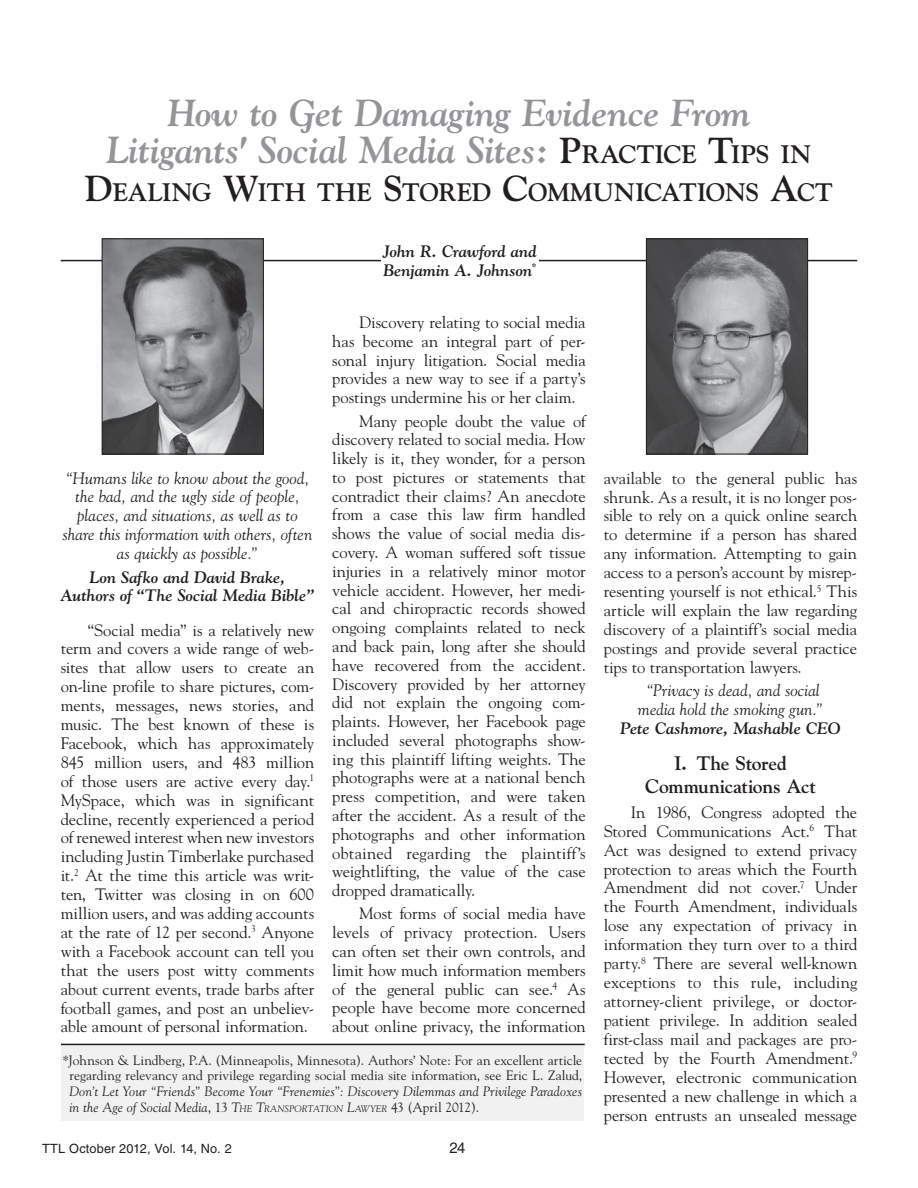
<style>
.page{position:relative;width:918px;height:1188px;background:#fff}
.page>*{position:absolute;margin:0;border:0;box-sizing:border-box;transform-origin:0 0}
.t1{font:italic 700 37.5px/37.5px "Goudy";letter-spacing:-.01em;color:#939598;text-align:center}
.t2{font:700 25.2px "Goudy";letter-spacing:-.015em;color:#231f20}
.t3{font:700 19.5px/22.6px "Goudy";letter-spacing:-.015em;color:#231f20;text-align:center}
.t4{font:16.5px/18.9px "Goudy";letter-spacing:-.005em;color:#231f20;text-align:justify}
.t5{font:italic 16.5px/18.9px "Goudy";letter-spacing:.005em;color:#231f20;text-align:center}
.t6{font:italic 700 16.5px/18.9px "Goudy";color:#231f20;text-align:center}
.t7{font:15px "Helvetica";color:#231f20}
.t8{font:13.5px/15.8px "Goudy";color:#231f20;text-align:center}
.t9{font:italic 13.5px/15.8px "Goudy";letter-spacing:.015em;color:#231f20}
.t10{font:12.75px "Helvetica";letter-spacing:.01em;color:#231f20}
.s1{font-style:normal;font-size:36px;color:#231f20}
.s2{font-style:normal;font-size:25.2px;color:#231f20}
.s3{font-size:36px}
.s4{font-style:normal}
.s5{font-style:inherit}
.s6{font-size:9.45px}
</style>
<div class="page">
<div style="left:61px;top:1045px;width:523px;height:76px;background:#f1f1f2"></div>
<hr style="left:61px;top:1044px;width:524px;height:1px;background:#231f20">
<hr style="left:61px;top:260px;width:796px;height:1px;background:#231f20">
<div style="left:381px;top:243px;width:158px;height:48px;background:#fff"></div>
<img style="left:104px;top:240px;width:158px;height:212px">
<div style="left:102px;top:238px;width:162px;height:216px;border:1px solid #231f20"></div>
<img style="left:648px;top:240px;width:158px;height:212px">
<div style="left:646px;top:238px;width:162px;height:216px;border:1px solid #231f20"></div>
<h1 class="t1" style="left:106px;top:97px;width:707px">How to Get Damaging Evidence From<br>Litigants' Social Media Sites: <span class="s1">P</span><span class="s2">RACTICE</span> <span class="s1">T</span><span class="s2">IPS IN</span></h1>
<h2 class="t2" style="left:85px;top:183px;width:750px"><span class="s3">D</span>EALING <span class="s3">W</span>ITH THE <span class="s3">S</span>TORED <span class="s3">C</span>OMMUNICATIONS <span class="s3">A</span>CT</h2>
<p class="t5" style="left:63px;top:470px;width:251px">“Humans like to know about the good, the bad, and the ugly side of people, places, and situations, as well as to share this information with others, often as quickly as possible.”</p>
<p class="t6" style="left:61px;top:569px;width:255px">Lon Safko and David Brake,<br>Authors of “The Social Media Bible”</p>
<p class="t4" style="left:61px;top:622px;width:255px;text-indent:27px">“Social media” is a relatively new term and covers a wide range of web&shy;sites that allow users to create an on-line profile to share pictures, com&shy;ments, messages, news stories, and music. The best known of these is Facebook, which has approximately 845 million users, and 483 million of those users are active every day.<sup>1<br></sup>MySpace, which was in significant decline, recently experienced a period of renewed interest when new investors including Justin Timberlake purchased it.<sup>2</sup> At the time this article was writ&shy;ten, Twitter was closing in on 600 million users, and was adding accounts at the rate of 12 per second.<sup>3</sup> Anyone with a Facebook account can tell you that the users post witty comments about current events, trade barbs after football games, and post an unbeliev&shy;able amount of personal information.</p>
<p class="t6" style="left:383px;top:243px;width:156px;text-align:left">John R. Crawford and<br>Benjamin A. Johnson<sup>*</sup></p>
<p class="t4" style="left:332px;top:314px;width:255px;text-indent:27px">Discovery relating to social media has become an integral part of per&shy;sonal injury litigation. Social media provides a new way to see if a party’s postings undermine his or her claim.</p>
<p class="t4" style="left:332px;top:413px;width:255px;text-indent:27px">Many people doubt the value of discovery related to social media. How likely is it, they wonder, for a person to post pictures or statements that contradict their claims? An anecdote from a case this law firm handled shows the value of social media dis&shy;covery. A woman suffered soft tissue injuries in a relatively minor motor vehicle accident. However, her medi&shy;cal and chiropractic records showed ongoing complaints related to neck and back pain, long after she should have recovered from the accident.<br>Discovery provided by her attorney did not explain the ongoing com&shy;plaints. However, her Facebook page included several photographs show&shy;ing this plaintiff lifting weights. The photographs were at a national bench press competition, and were taken after the accident. As a result of the photographs and other information obtained regarding the plaintiff’s weightlifting, the value of the case dropped dramatically.</p>
<p class="t4" style="left:332px;top:906px;width:255px;text-indent:27px">Most forms of social media have levels of privacy protection. Users can often set their own controls, and limit how much information members of the general public can see.<sup>4</sup> As people have become more concerned about online privacy, the information</p>
<p class="t8" style="left:62px;top:1053px;width:521px">*Johnson &amp; Lindberg, P.A. (Minneapolis, Minnesota). Authors’ Note: For an excellent article regarding relevancy and privilege regarding social media site information, see Eric L. Zalud,</p>
<p class="t9" style="left:70px;top:1085px;width:514px">Don’t Let Your “Friends” Become Your “Frenemies”: Discovery Dilemmas and Privilege Paradoxes in the Age of Social Media<span class="s4">, 13</span> <span class="s5">T</span><span class="s6">HE</span> <span class="s5">T</span><span class="s6">RANSPORTATION</span> <span class="s5">L</span><span class="s6">AWYER</span> <span class="s4">43 (April 2012).</span></p>
<p class="t10" style="left:42px;top:1143px;width:191px">TTL October 2012, Vol. 14, No. 2</p>
<p class="t7" style="left:449px;top:1142px;width:18px">24</p>
<p class="t4" style="left:604px;top:470px;width:255px">available to the general public has shrunk. As a result, it is no longer pos&shy;sible to rely on a quick online search to determine if a person has shared any information. Attempting to gain access to a person’s account by misrep&shy;resenting yourself is not ethical.<sup>5</sup> This article will explain the law regarding discovery of a plaintiff’s social media postings and provide several practice tips to transportation lawyers.</p>
<p class="t5" style="left:638px;top:682px;width:187px">“Privacy is dead, and social media hold the smoking gun.”</p>
<p class="t6" style="left:620px;top:720px;width:222px">Pete Cashmore, Mashable CEO</p>
<p class="t3" style="left:645px;top:754px;width:172px">I. The Stored<br>Communications Act</p>
<p class="t4" style="left:604px;top:804px;width:255px;text-indent:27px">In 1986, Congress adopted the Stored Communications Act.<sup>6</sup> That Act was designed to extend privacy protection to areas which the Fourth Amendment did not cover.<sup>7</sup> Under the Fourth Amendment, individuals lose any expectation of privacy in information they turn over to a third party.<sup>8</sup> There are several well-known exceptions to this rule, including attorney-client privilege, or doctor&shy;patient privilege. In addition sealed first-class mail and packages are pro&shy;tected by the Fourth Amendment.<sup>9<br></sup>However, electronic communication presented a new challenge in which a person entrusts an unsealed message</p>
</div>
